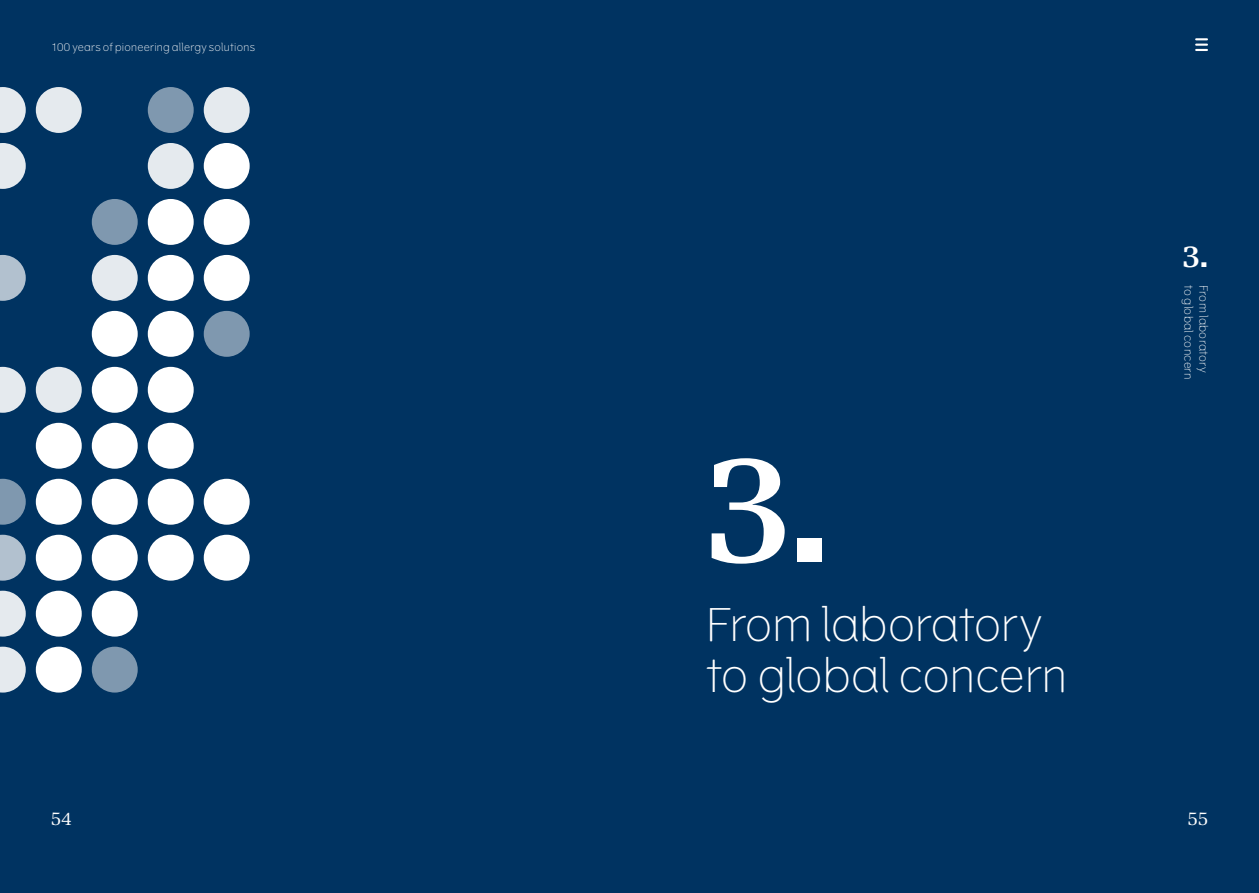
<style>
.page{position:relative;width:1259px;height:893px;background:#fff}
.page>*{position:absolute;margin:0;border:0;box-sizing:border-box;transform-origin:0 0}
.t1{font:700 150px "Seven Serif";color:#fff}
.t2{font:300 45px/51px "Vertigo";letter-spacing:-.005em;color:#fff}
.t3{font:700 30px "Seven Serif";color:#fff}
.t4{font:18px "Seven Serif";color:#fff}
.t5{font:300 11.25px "Vertigo";letter-spacing:.025em;color:#fff}
.t6{font:300 10.5px "Vertigo";letter-spacing:.025em;color:#fff}
</style>
<div class="page">
<div style="left:0;top:0;width:629px;height:893px;background:#003361"></div>
<svg style="left:0;top:87px;width:26px;height:46px"></svg>
<svg style="left:0;top:143px;width:26px;height:46px"></svg>
<svg style="left:0;top:255px;width:26px;height:46px"></svg>
<svg style="left:0;top:367px;width:26px;height:46px"></svg>
<svg style="left:0;top:479px;width:26px;height:46px"></svg>
<svg style="left:0;top:535px;width:26px;height:46px"></svg>
<svg style="left:0;top:591px;width:26px;height:46px"></svg>
<svg style="left:0;top:647px;width:26px;height:46px"></svg>
<div style="left:36px;top:87px;width:46px;height:46px;background:#e5eaee;border-radius:50%"></div>
<div style="left:36px;top:367px;width:46px;height:46px;background:#e5eaee;border-radius:50%"></div>
<div style="left:36px;top:423px;width:46px;height:46px;background:#fff;border-radius:50%"></div>
<div style="left:36px;top:479px;width:46px;height:46px;background:#fff;border-radius:50%"></div>
<div style="left:36px;top:535px;width:46px;height:46px;background:#fff;border-radius:50%"></div>
<div style="left:36px;top:591px;width:46px;height:46px;background:#fff;border-radius:50%"></div>
<div style="left:36px;top:647px;width:46px;height:46px;background:#fff;border-radius:50%"></div>
<div style="left:92px;top:199px;width:46px;height:46px;background:#7f98af;border-radius:50%"></div>
<div style="left:92px;top:255px;width:46px;height:46px;background:#e5eaee;border-radius:50%"></div>
<div style="left:92px;top:311px;width:46px;height:46px;background:#fff;border-radius:50%"></div>
<div style="left:92px;top:367px;width:46px;height:46px;background:#fff;border-radius:50%"></div>
<div style="left:92px;top:423px;width:46px;height:46px;background:#fff;border-radius:50%"></div>
<div style="left:92px;top:479px;width:46px;height:46px;background:#fff;border-radius:50%"></div>
<div style="left:92px;top:535px;width:46px;height:46px;background:#fff;border-radius:50%"></div>
<div style="left:92px;top:591px;width:46px;height:46px;background:#fff;border-radius:50%"></div>
<div style="left:92px;top:647px;width:46px;height:46px;background:#7f98af;border-radius:50%"></div>
<div style="left:148px;top:87px;width:46px;height:46px;background:#7f98af;border-radius:50%"></div>
<div style="left:148px;top:143px;width:46px;height:46px;background:#e5eaee;border-radius:50%"></div>
<div style="left:148px;top:199px;width:46px;height:46px;background:#fff;border-radius:50%"></div>
<div style="left:148px;top:255px;width:46px;height:46px;background:#fff;border-radius:50%"></div>
<div style="left:148px;top:311px;width:46px;height:46px;background:#fff;border-radius:50%"></div>
<div style="left:148px;top:367px;width:46px;height:46px;background:#fff;border-radius:50%"></div>
<div style="left:148px;top:423px;width:46px;height:46px;background:#fff;border-radius:50%"></div>
<div style="left:148px;top:479px;width:46px;height:46px;background:#fff;border-radius:50%"></div>
<div style="left:148px;top:535px;width:46px;height:46px;background:#fff;border-radius:50%"></div>
<div style="left:204px;top:87px;width:46px;height:46px;background:#e5eaee;border-radius:50%"></div>
<div style="left:204px;top:143px;width:46px;height:46px;background:#fff;border-radius:50%"></div>
<div style="left:204px;top:199px;width:46px;height:46px;background:#fff;border-radius:50%"></div>
<div style="left:204px;top:255px;width:46px;height:46px;background:#fff;border-radius:50%"></div>
<div style="left:204px;top:311px;width:46px;height:46px;background:#7f98af;border-radius:50%"></div>
<div style="left:204px;top:479px;width:46px;height:46px;background:#fff;border-radius:50%"></div>
<div style="left:204px;top:535px;width:46px;height:46px;background:#fff;border-radius:50%"></div>
<div style="left:629px;top:0;width:630px;height:893px;background:#003361"></div>
<svg style="left:1195px;top:38px;width:13px;height:13px"></svg>
<p class="t6" style="left:51px;top:41px;width:206px">100 years of pioneering allergy solutions</p>
<h1 class="t1" style="left:706px;top:413px;width:124px">3.</h1>
<h2 class="t2" style="left:706px;top:599px;width:363px">From laboratory to global concern</h2>
<h3 class="t3" style="left:1183px;top:237px;width:27px">3.</h3>
<p class="t5" style="left:1195px;top:285px;width:96px;rotate:90deg">to global concern</p>
<p class="t5" style="left:1210px;top:285px;width:89px;rotate:90deg">From laboratory</p>
<h3 class="t4" style="left:51px;top:807px;width:22px">54</h3>
<h3 class="t4" style="left:1187px;top:807px;width:22px">55</h3>
</div>
